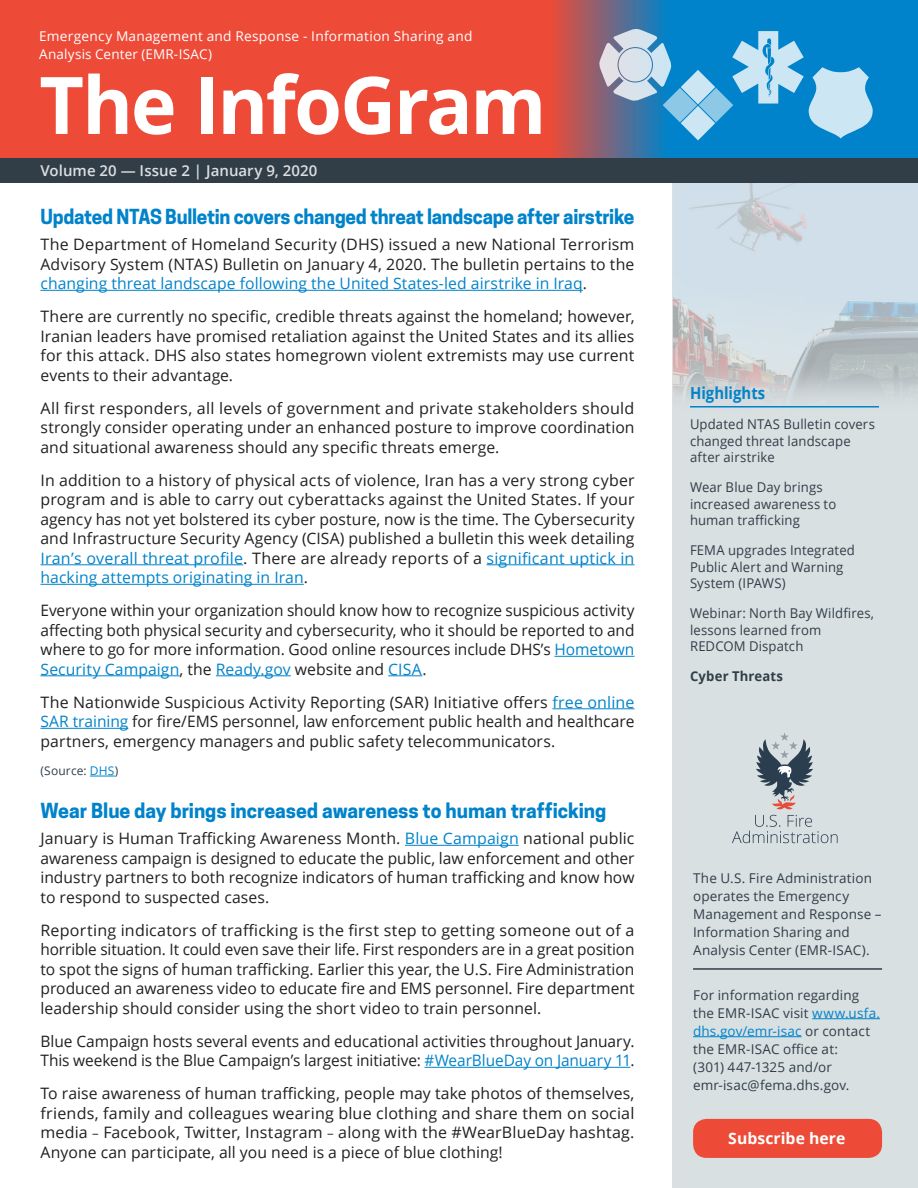
<style>
.page{position:relative;width:918px;height:1188px;background:#fff}
.page>*{position:absolute;margin:0;border:0;box-sizing:border-box;transform-origin:0 0}
.t1{font:700 79.5px "Open Sans";letter-spacing:-.03em;color:#fff}
.Subhead{font:700 19.5px "Cooper Hewitt";letter-spacing:-.01em;color:#0083ca}
.Highlights_Heading{font:700 16.5px "Open Sans";letter-spacing:.005em;color:#0083ca;scale:.9 1}
.t2{font:15.75px/19.5px "Open Sans";letter-spacing:.005em;color:#231f20;text-align:justify}
.t3{font:15.75px "Open Sans";color:#0083ca}
.t4{font:700 15.75px "Open Sans";letter-spacing:.005em;color:#fff}
.Volume_Issue_Number{font:600 15px "Open Sans";letter-spacing:.005em;color:#dbdfe2}
.t5{font:13.5px/18px "Open Sans";letter-spacing:.01em;color:#313e48}
.Subtitle{font:13.5px/18px "Open Sans";letter-spacing:.015em;color:#fff}
.t6{font:700 13.5px "Open Sans";letter-spacing:.015em;color:#313e48}
.t7{font:12px "Open Sans";letter-spacing:.015em;color:#313e48}
.s1{color:#231f20}
.s2{color:#0083ca}
.s3{font-size:13.5px;color:#313e48}
</style>
<div class="page">
<img style="left:673px;top:183px;width:245px;height:1005px">
<div style="left:0;top:0;width:918px;height:158px;background:#ed4b38"></div>
<svg style="left:555px;top:0;width:363px;height:158px;background:#3875a7"></svg>
<svg style="left:599px;top:29px;width:274px;height:111px;background:#5aa6d2"></svg>
<svg style="left:732px;top:732px;width:106px;height:111px;background:#bcc5c9"></svg>
<hr style="left:693px;top:968px;width:189px;height:2px;background:#313e48">
<hr style="left:812px;top:1018px;width:68px;height:1px;background:#0083ca">
<hr style="left:693px;top:1036px;width:109px;height:1px;background:#0083ca">
<div style="left:693px;top:1119px;width:189px;height:39px;background:#ed4b38;border-radius:14px"></div>
<div style="left:0;top:158px;width:918px;height:25px;background:#313e48"></div>
<hr style="left:690px;top:406px;width:189px;height:2px;background:#0083ca">
<hr style="left:40px;top:290px;width:543px;height:1px;background:#0083ca">
<hr style="left:40px;top:564px;width:203px;height:1px;background:#0083ca">
<hr style="left:487px;top:564px;width:147px;height:1px;background:#0083ca">
<hr style="left:40px;top:584px;width:264px;height:1px;background:#0083ca">
<hr style="left:554px;top:656px;width:80px;height:1px;background:#0083ca">
<hr style="left:40px;top:675px;width:140px;height:1px;background:#0083ca">
<hr style="left:216px;top:675px;width:75px;height:1px;background:#0083ca">
<hr style="left:388px;top:675px;width:34px;height:1px;background:#0083ca">
<hr style="left:552px;top:708px;width:83px;height:1px;background:#0083ca">
<hr style="left:40px;top:728px;width:88px;height:1px;background:#0083ca">
<svg style="left:90px;top:776px;width:25px;height:1px"></svg>
<hr style="left:405px;top:845px;width:114px;height:1px;background:#0083ca">
<hr style="left:425px;top:1067px;width:205px;height:1px;background:#0083ca">
<h1 class="Subtitle" style="left:39px;top:26px;width:435px">Emergency Management and Response - Information Sharing and<br>Analysis Center (EMR-ISAC)</h1>
<p class="t1" style="left:39px;top:49px;width:509px">The InfoGram</p>
<p class="Volume_Issue_Number" style="left:40px;top:160px;width:278px">Volume 20 — Issue 2 | January 9, 2020</p>
<h1 class="Subhead" style="left:40px;top:205px;width:595px">Updated NTAS Bulletin covers changed threat landscape after airstrike</h1>
<p class="t2" style="left:40px;top:234px;width:596px">The Department of Homeland Security (DHS) issued a new National Terrorism<br>Advisory System (NTAS) Bulletin on January 4, 2020. The bulletin pertains to the</p>
<p class="t3" style="left:40px;top:273px;width:548px">changing threat landscape following the United States-led airstrike in Iraq<span class="s1">.</span></p>
<p class="t2" style="left:40px;top:306px;width:596px">There are currently no specific, credible threats against the homeland; however, Iranian leaders have promised retaliation against the United States and its allies for this attack. DHS also states homegrown violent extremists may use current events to their advantage.</p>
<p class="t2" style="left:40px;top:398px;width:596px">All first responders, all levels of government and private stakeholders should strongly consider operating under an enhanced posture to improve coordination and situational awareness should any specific threats emerge.</p>
<p class="t2" style="left:40px;top:470px;width:596px">In addition to a history of physical acts of violence, Iran has a very strong cyber program and is able to carry out cyberattacks against the United States. If your agency has not yet bolstered its cyber posture, now is the time. The Cybersecurity and Infrastructure Security Agency (CISA) published a bulletin this week detailing <span class="s2">Iran’s overall threat profile</span>. There are already reports of a <span class="s2">significant uptick in hacking attempts originating in Iran</span>.</p>
<p class="t2" style="left:40px;top:600px;width:596px">Everyone within your organization should know how to recognize suspicious activity affecting both physical security and cybersecurity, who it should be reported to and where to go for more information. Good online resources include DHS’s <span class="s2">Hometown Security Campaign</span>, the <span class="s2">Ready.gov</span> website and <span class="s2">CISA</span>.</p>
<p class="t2" style="left:40px;top:692px;width:596px">The Nationwide Suspicious Activity Reporting (SAR) Initiative offers <span class="s2">free online SAR training</span> for fire/EMS personnel, law enforcement public health and healthcare partners, emergency managers and public safety telecommunicators.</p>
<p class="t7" style="left:40px;top:763px;width:79px">(Source: <span class="s2">DHS</span>)</p>
<h1 class="Subhead" style="left:40px;top:799px;width:567px">Wear Blue day brings increased awareness to human trafficking</h1>
<p class="t2" style="left:40px;top:828px;width:596px">January is Human Trafficking Awareness Month. <span class="s2">Blue Campaign</span> national public awareness campaign is designed to educate the public, law enforcement and other industry partners to both recognize indicators of human trafficking and know how to respond to suspected cases.</p>
<p class="t2" style="left:41px;top:920px;width:596px">Reporting indicators of trafficking is the first step to getting someone out of a horrible situation. It could even save their life. First responders are in a great position to spot the signs of human trafficking. Earlier this year, the U.S. Fire Administration produced an awareness video to educate fire and EMS personnel. Fire department leadership should consider using the short video to train personnel.</p>
<p class="t2" style="left:41px;top:1031px;width:596px">Blue Campaign hosts several events and educational activities throughout January.<br>This weekend is the Blue Campaign’s largest initiative: <span class="s2">#WearBlueDay on January 11</span>.</p>
<p class="t2" style="left:41px;top:1083px;width:595px">To raise awareness of human trafficking, people may take photos of themselves, friends, family and colleagues wearing blue clothing and share them on social media <span class="s3">–</span> Facebook, Twitter, Instagram <span class="s3">–</span> along with the #WearBlueDay hashtag.<br>Anyone can participate, all you need is a piece of blue clothing!</p>
<p class="Highlights_Heading" style="left:690px;top:382px;width:85px">Highlights</p>
<p class="t5" style="left:690px;top:416px;width:186px;line-height:16.5px">Updated NTAS Bulletin covers changed threat landscape after airstrike</p>
<p class="t5" style="left:690px;top:479px;width:148px;line-height:16.5px">Wear Blue Day brings increased awareness to human trafficking</p>
<p class="t5" style="left:690px;top:542px;width:166px;line-height:16.5px">FEMA upgrades Integrated<br>Public Alert and Warning<br>System (IPAWS)</p>
<p class="t5" style="left:690px;top:605px;width:186px;line-height:16.5px">Webinar: North Bay Wildfires, lessons learned from<br>REDCOM Dispatch</p>
<p class="t6" style="left:690px;top:667px;width:94px">Cyber Threats</p>
<p class="t5" style="left:693px;top:868px;width:190px">The U.S. Fire Administration operates the Emergency<br>Management and Response –<br>Information Sharing and<br>Analysis Center (EMR-ISAC).</p>
<p class="t5" style="left:693px;top:985px;width:188px">For information regarding the EMR-ISAC visit <span class="s2">www.usfa. dhs.gov/emr-isac</span> or contact the EMR-ISAC office at:<br>(301) 447-1325 and/or emr-isac@fema.dhs.gov.</p>
<p class="t4" style="left:728px;top:1128px;width:119px">Subscribe here</p>
</div>
